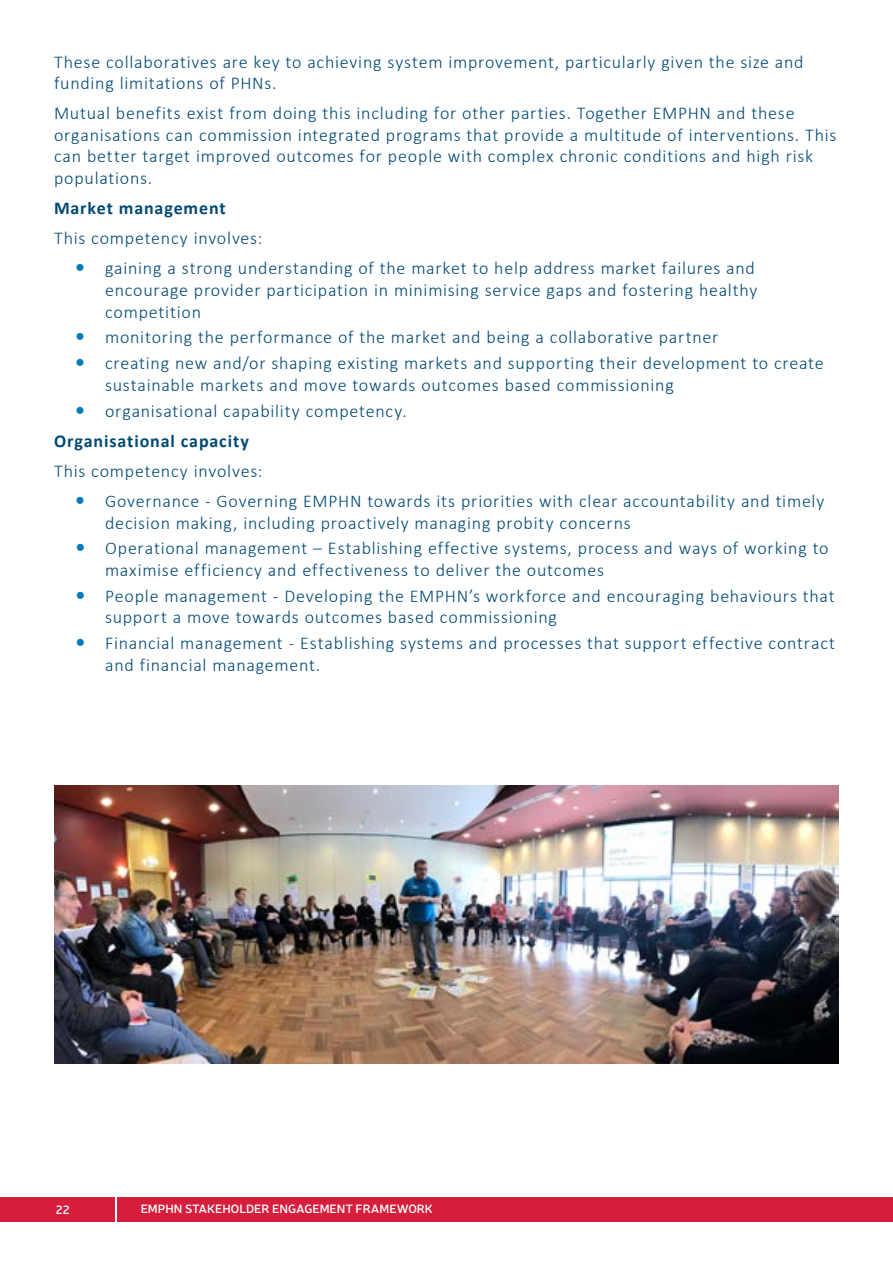
<style>
.page{position:relative;width:893px;height:1263px;background:#fff}
.page>*{position:absolute;margin:0;border:0;box-sizing:border-box;transform-origin:0 0}
.t1{font:300 18px/21.6px "Calibri";letter-spacing:.04em;color:#004974}
.t2{font:700 18px "Calibri";letter-spacing:.05em;color:#004974}
.t3{font:600 12px "Neris";color:#fff}
</style>
<div class="page">
<div style="left:117px;top:1197px;width:776px;height:25px;background:#d61e3c"></div>
<div style="left:0;top:1197px;width:114px;height:25px;background:#d61e3c"></div>
<img style="left:54px;top:786px;width:785px;height:277px">
<p class="t1" style="left:54px;top:51px;width:751px">These collaboratives are key to achieving system improvement, particularly given the size and funding limitations of PHNs.</p>
<p class="t1" style="left:54px;top:102px;width:784px">Mutual benefits exist from doing this including for other parties. Together EMPHN and these organisations can commission integrated programs that provide a multitude of interventions. This can better target improved outcomes for people with complex chronic conditions and high risk populations.</p>
<p class="t2" style="left:54px;top:195px;width:173px">Market management</p>
<p class="t1" style="left:105px;top:223px;width:651px;line-height:30.2px;text-indent:-51px">This competency involves:<br>gaining a strong understanding of the market to help address market failures and</p>
<p class="t1" style="left:105px;top:279px;width:654px">encourage provider participation in minimising service gaps and fostering healthy competition</p>
<p class="t1" style="left:105px;top:324px;width:720px;line-height:25.8px">monitoring the performance of the market and being a collaborative partner<br>creating new and/or shaping existing markets and supporting their development to create</p>
<p class="t1" style="left:105px;top:372px;width:570px;line-height:25.8px">sustainable markets and move towards outcomes based commissioning organisational capability competency.</p>
<p class="t2" style="left:54px;top:428px;width:196px">Organisational capacity</p>
<p class="t1" style="left:105px;top:456px;width:721px;line-height:30.2px;text-indent:-51px">This competency involves:<br>Governance - Governing EMPHN towards its priorities with clear accountability and timely</p>
<p class="t1" style="left:105px;top:509px;width:725px;line-height:25.8px">decision making, including proactively managing probity concerns<br>Operational management – Establishing effective systems, process and ways of working to</p>
<p class="t1" style="left:105px;top:557px;width:731px;line-height:25.8px">maximise efficiency and effectiveness to deliver the outcomes<br>People management - Developing the EMPHN’s workforce and encouraging behaviours that</p>
<p class="t1" style="left:105px;top:604px;width:732px;line-height:25.8px">support a move towards outcomes based commissioning<br>Financial management - Establishing systems and processes that support effective contract</p>
<p class="t1" style="left:105px;top:654px;width:217px">and financial management.</p>
<p class="t3" style="left:56px;top:1201px;width:16px">22</p>
<p class="t3" style="left:141px;top:1200px;width:294px">EMPHN STAKEHOLDER ENGAGEMENT FRAMEWORK</p>
</div>
